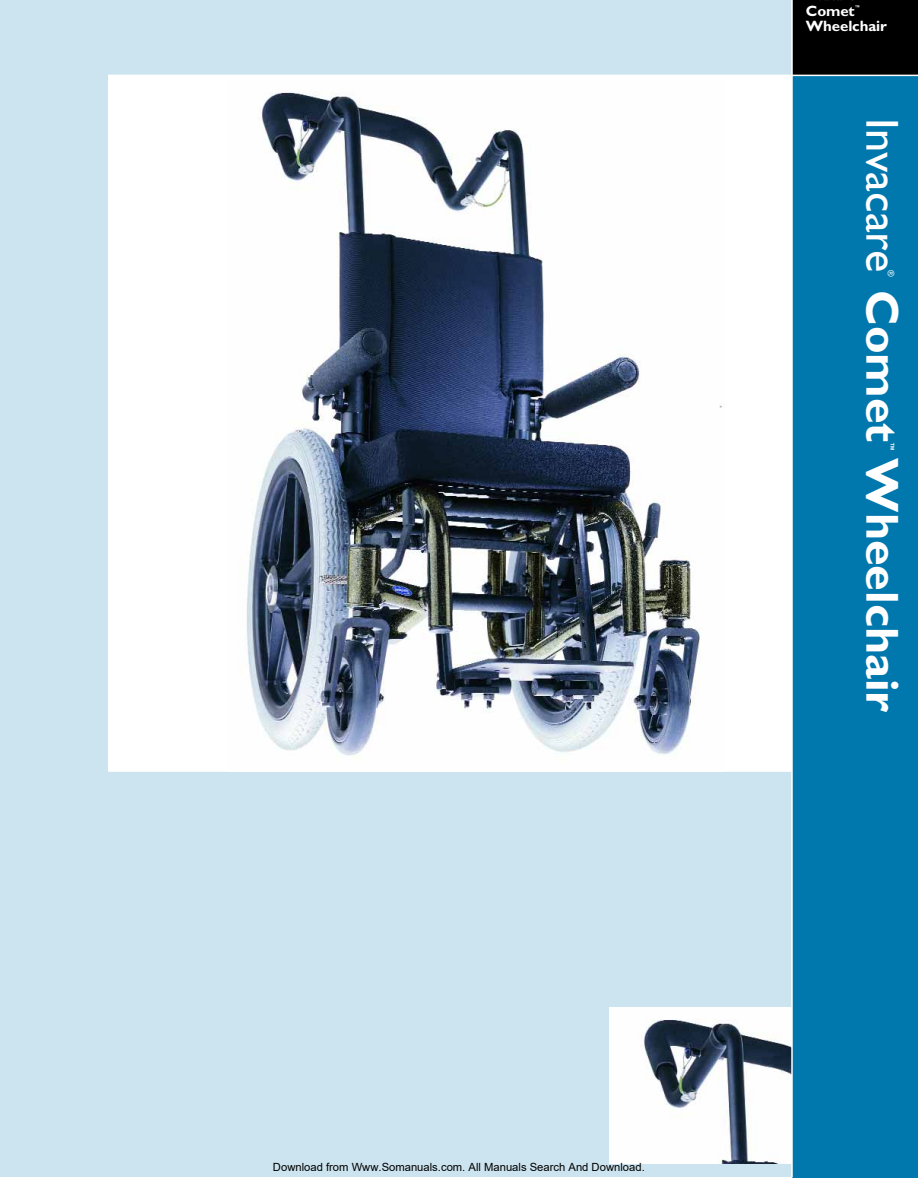
<style>
.page{position:relative;width:918px;height:1188px;background:#fff}
.page>*{position:absolute;margin:0;border:0;box-sizing:border-box;transform-origin:0 0}
.t1{font:700 46.5px "Gill Sans";color:#fff}
.t2{font:700 15px "Gill Sans";letter-spacing:-.005em;color:#fff}
.t3{font:11.25px "Arial";color:#000}
.t4{font:9px "Gill Sans";color:#fff}
.t5{font:700 9px "Gill Sans";color:#fff}
.t6{font:700 5.25px "Gill Sans";color:#fff}
.s1{font-weight:400}
</style>
<div class="page">
<div style="left:0;top:0;width:806px;height:1178px;background:#cce4ef"></div>
<img style="left:610px;top:1007px;width:181px;height:157px">
<div style="left:109px;top:75px;width:692px;height:696px;background:#fff"></div>
<img style="left:246px;top:92px;width:479px;height:667px">
<div style="left:792px;top:17px;width:126px;height:1161px;background:#0078ad"></div>
<div style="left:792px;top:0;width:126px;height:75px;background:#000"></div>
<hr style="left:792px;top:75px;width:126px;height:1px;background:#fff">
<hr style="left:791px;top:0;width:2px;height:1178px;background:#fff">
<h2 class="t2" style="left:806px;top:5px;width:50px">Comet</h2>
<p class="t6" style="left:855px;top:5px;width:7px">™</p>
<h2 class="t2" style="left:806px;top:21px;width:83px">Wheelchair</h2>
<h1 class="t1" style="left:898px;top:118px;width:596px;rotate:90deg"><span class="s1">Invacare</span> Comet Wheelchair</h1>
<p class="t4" style="left:894px;top:270px;width:8px;rotate:90deg">®</p>
<p class="t5" style="left:894px;top:442px;width:10px;rotate:90deg">™</p>
<p class="t3" style="left:273px;top:1160px;width:373px">Download from Www.Somanuals.com. All Manuals Search And Download.</p>
</div>
